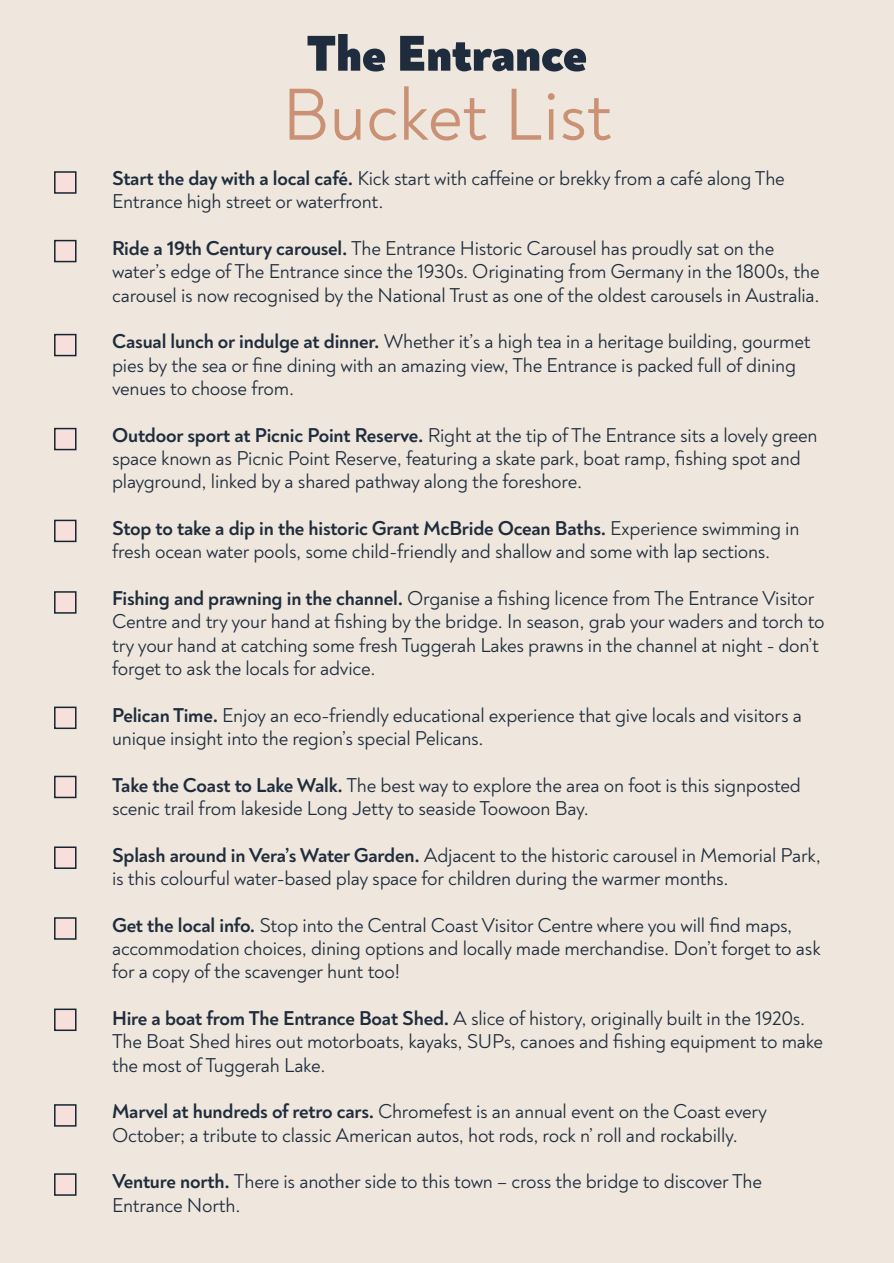
<style>
.page{position:relative;width:894px;height:1263px;background:#fff}
.page>*{position:absolute;margin:0;border:0;box-sizing:border-box;transform-origin:0 0}
.t1{font:75px "Noah Grotesque";color:#ca9175}
.t2{font:900 51.15px "Noah Grotesque";color:#1f2c3d}
.t3{font:20.4px/23.4px "Noah Grotesque";letter-spacing:-.01em;color:#1f2c3d}
.s1{font-weight:700}
</style>
<div class="page">
<div style="left:0;top:0;width:893px;height:1263px;background:#efe7dd"></div>
<div style="left:54px;top:171px;width:22px;height:23px;background:#f7e0dc;border:2px solid #152531"></div>
<div style="left:54px;top:240px;width:22px;height:22px;background:#f7e0dc;border:2px solid #152531"></div>
<div style="left:54px;top:334px;width:22px;height:22px;background:#f7e0dc;border:2px solid #152531"></div>
<div style="left:54px;top:428px;width:22px;height:22px;background:#f7e0dc;border:2px solid #152531"></div>
<div style="left:54px;top:519px;width:22px;height:23px;background:#f7e0dc;border:2px solid #152531"></div>
<div style="left:54px;top:591px;width:22px;height:22px;background:#f7e0dc;border:2px solid #152531"></div>
<div style="left:54px;top:706px;width:22px;height:23px;background:#f7e0dc;border:2px solid #152531"></div>
<div style="left:54px;top:775px;width:22px;height:23px;background:#f7e0dc;border:2px solid #152531"></div>
<div style="left:54px;top:846px;width:22px;height:23px;background:#f7e0dc;border:2px solid #152531"></div>
<div style="left:54px;top:917px;width:22px;height:22px;background:#f7e0dc;border:2px solid #152531"></div>
<div style="left:54px;top:1008px;width:22px;height:23px;background:#f7e0dc;border:2px solid #152531"></div>
<div style="left:54px;top:1104px;width:22px;height:22px;background:#f7e0dc;border:2px solid #152531"></div>
<div style="left:54px;top:1173px;width:22px;height:22px;background:#f7e0dc;border:2px solid #152531"></div>
<h2 class="t2" style="left:306px;top:20px;width:282px">The Entrance</h2>
<h1 class="t1" style="left:282px;top:68px;width:331px">Bucket List</h1>
<p class="t3" style="left:112px;top:167px;width:674px"><span class="s1">Start the day with a local café.</span> Kick start with caffeine or brekky from a café along The<br>Entrance high street or waterfront.</p>
<p class="t3" style="left:112px;top:237px;width:708px"><span class="s1">Ride a 19th Century carousel.</span> The Entrance Historic Carousel has proudly sat on the water’s edge of The Entrance since the 1930s. Originating from Germany in the 1800s, the carousel is now recognised by the National Trust as one of the oldest carousels in Australia.</p>
<p class="t3" style="left:112px;top:330px;width:699px"><span class="s1">Casual lunch or indulge at dinner.</span> Whether it’s a high tea in a heritage building, gourmet pies by the sea or fine dining with an amazing view, The Entrance is packed full of dining venues to choose from.</p>
<p class="t3" style="left:112px;top:423px;width:706px"><span class="s1">Outdoor sport at Picnic Point Reserve.</span> Right at the tip of The Entrance sits a lovely green space known as Picnic Point Reserve, featuring a skate park, boat ramp, fishing spot and playground, linked by a shared pathway along the foreshore.</p>
<p class="t3" style="left:112px;top:516px;width:688px"><span class="s1">Stop to take a dip in the historic Grant McBride Ocean Baths.</span> Experience swimming in fresh ocean water pools, some child-friendly and shallow and some with lap sections.</p>
<p class="t3" style="left:112px;top:586px;width:713px"><span class="s1">Fishing and prawning in the channel.</span> Organise a fishing licence from The Entrance Visitor Centre and try your hand at fishing by the bridge. In season, grab your waders and torch to try your hand at catching some fresh Tuggerah Lakes prawns in the channel at night - don’t forget to ask the locals for advice.</p>
<p class="t3" style="left:112px;top:703px;width:691px"><span class="s1">Pelican Time.</span> Enjoy an eco-friendly educational experience that give locals and visitors a unique insight into the region’s special Pelicans.</p>
<p class="t3" style="left:112px;top:773px;width:690px"><span class="s1">Take the Coast to Lake Walk.</span> The best way to explore the area on foot is this signposted scenic trail from lakeside Long Jetty to seaside Toowoon Bay.</p>
<p class="t3" style="left:112px;top:843px;width:710px"><span class="s1">Splash around in Vera’s Water Garden.</span> Adjacent to the historic carousel in Memorial Park, is this colourful water-based play space for children during the warmer months.</p>
<p class="t3" style="left:112px;top:913px;width:709px"><span class="s1">Get the local info.</span> Stop into the Central Coast Visitor Centre where you will find maps, accommodation choices, dining options and locally made merchandise. Don’t forget to ask for a copy of the scavenger hunt too!</p>
<p class="t3" style="left:112px;top:1006px;width:712px"><span class="s1">Hire a boat from The Entrance Boat Shed.</span> A slice of history, originally built in the 1920s.<br>The Boat Shed hires out motorboats, kayaks, SUPs, canoes and fishing equipment to make the most of Tuggerah Lake.</p>
<p class="t3" style="left:112px;top:1100px;width:656px"><span class="s1">Marvel at hundreds of retro cars.</span> Chromefest is an annual event on the Coast every<br>October; a tribute to classic American autos, hot rods, rock n’ roll and rockabilly.</p>
<p class="t3" style="left:112px;top:1170px;width:651px"><span class="s1">Venture north.</span> There is another side to this town – cross the bridge to discover The<br>Entrance North.</p>
</div>
